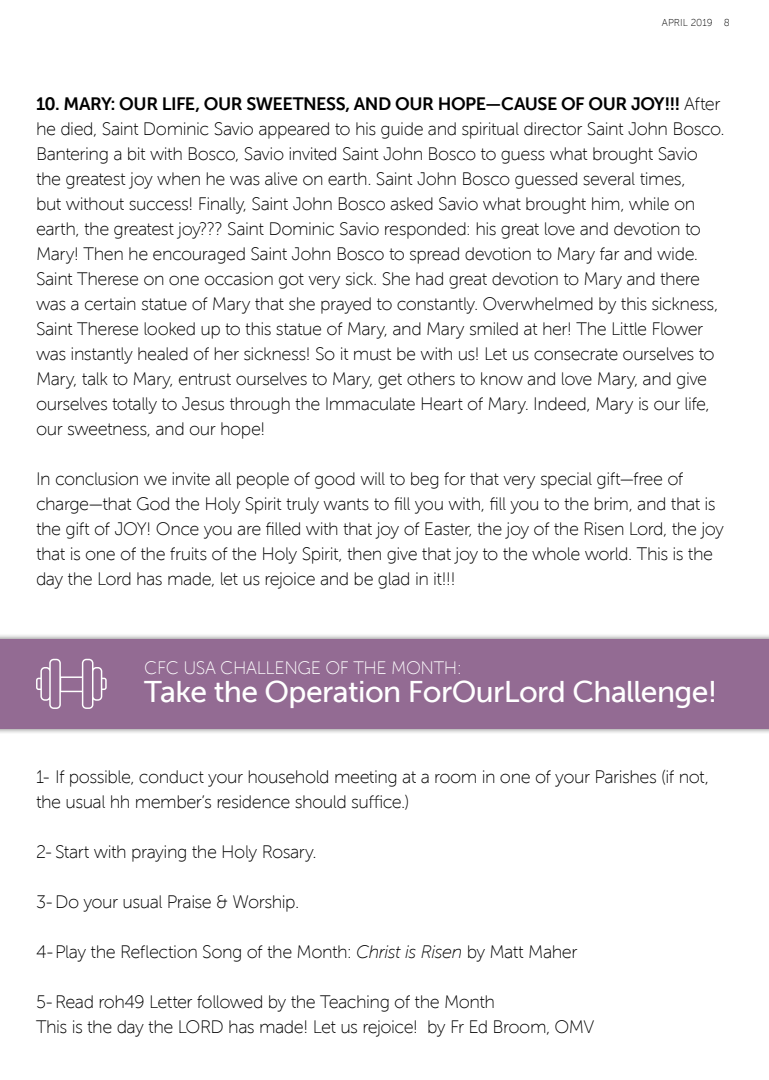
<style>
.page{position:relative;width:769px;height:1080px;background:#fff}
.page>*{position:absolute;margin:0;border:0;box-sizing:border-box;transform-origin:0 0}
.t1{font:30px "Museo Sans 500";letter-spacing:-.02em;color:#fff}
.t2{font:18px/25px "Museo Sans 100";letter-spacing:-.03em;color:#000}
.t3{font:18px "Museo Sans 700";letter-spacing:-.025em;color:#000}
.t4{font:18px "Museo Sans 100";letter-spacing:-.02em;color:#fff}
.t5{font:10px "Museo Sans 100";color:#000}
.s1{font-family:"Museo Sans 100"}
.s2{font-style:italic}
</style>
<div class="page">
<div style="left:0;top:633px;width:768px;height:101px;background:#000;opacity:.5"></div>
<div style="left:0;top:639px;width:768px;height:90px;background:#936b93"></div>
<svg style="left:36px;top:659px;width:71px;height:50px"></svg>
<p class="t5" style="left:661px;top:17px;width:69px">APRIL 2019 8</p>
<p class="t3" style="left:36px;top:93px;width:685px">10. MARY: OUR LIFE, OUR SWEETNESS, AND OUR HOPE—CAUSE OF OUR JOY!!! <span class="s1">After</span></p>
<p class="t2" style="left:36px;top:116px;width:689px">he died, Saint Dominic Savio appeared to his guide and spiritual director Saint John Bosco.<br>Bantering a bit with Bosco, Savio invited Saint John Bosco to guess what brought Savio the greatest joy when he was alive on earth. Saint John Bosco guessed several times,<br>but without success! Finally, Saint John Bosco asked Savio what brought him, while on earth, the greatest joy??? Saint Dominic Savio responded: his great love and devotion to Mary! Then he encouraged Saint John Bosco to spread devotion to Mary far and wide.<br>Saint Therese on one occasion got very sick. She had great devotion to Mary and there was a certain statue of Mary that she prayed to constantly. Overwhelmed by this sickness, Saint Therese looked up to this statue of Mary, and Mary smiled at her! The Little Flower was instantly healed of her sickness! So it must be with us! Let us consecrate ourselves to Mary, talk to Mary, entrust ourselves to Mary, get others to know and love Mary, and give ourselves totally to Jesus through the Immaculate Heart of Mary. Indeed, Mary is our life, our sweetness, and our hope!</p>
<p class="t2" style="left:36px;top:466px;width:689px">In conclusion we invite all people of good will to beg for that very special gift—free of charge—that God the Holy Spirit truly wants to fill you with, fill you to the brim, and that is the gift of JOY! Once you are filled with that joy of Easter, the joy of the Risen Lord, the joy that is one of the fruits of the Holy Spirit, then give that joy to the whole world. This is the day the Lord has made, let us rejoice and be glad in it!!!</p>
<p class="t4" style="left:144px;top:658px;width:319px">CFC USA CHALLENGE OF THE MONTH:</p>
<h1 class="t1" style="left:144px;top:675px;width:574px">Take the Operation ForOurLord Challenge!</h1>
<p class="t2" style="left:36px;top:764px;width:674px">1- If possible, conduct your household meeting at a room in one of your Parishes (if not, the usual hh member’s residence should suffice.)</p>
<p class="t2" style="left:36px;top:839px;width:282px">2- Start with praying the Holy Rosary.</p>
<p class="t2" style="left:36px;top:889px;width:264px">3- Do your usual Praise &amp; Worship.</p>
<p class="t2" style="left:36px;top:939px;width:542px">4-Play the Reflection Song of the Month: <span class="s2">Christ is Risen</span> by Matt Maher</p>
<p class="t2" style="left:36px;top:989px;width:559px">5- Read roh49 Letter followed by the Teaching of the Month<br>This is the day the LORD has made! Let us rejoice! by Fr Ed Broom, OMV</p>
</div>
